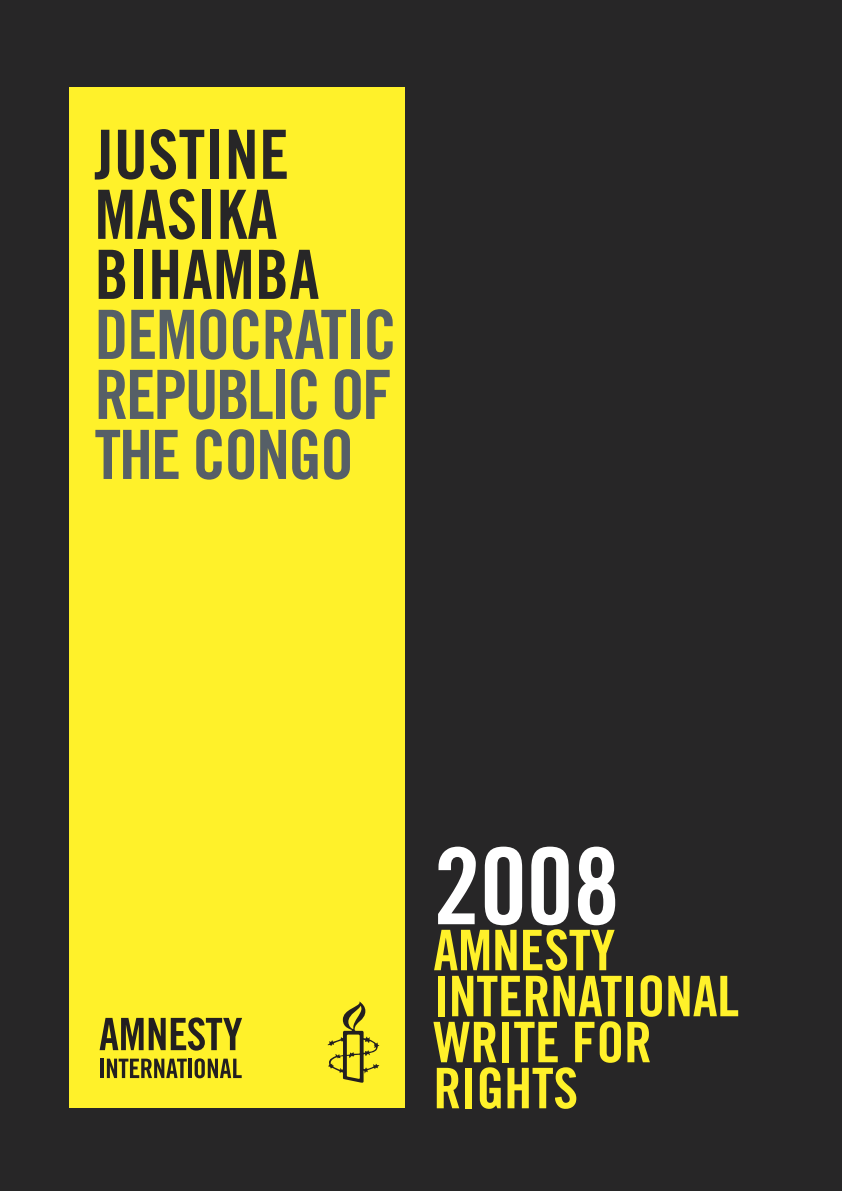
<style>
.page{position:relative;width:842px;height:1191px;background:#272627}
.page>*{position:absolute;margin:0;border:0;box-sizing:border-box;transform-origin:0 0}
.t1{font:106px "Amnesty Trade Gothic Bd Cn 20 OTF";color:#fff}
.t2{font:68px/60px "Amnesty Trade Gothic Bd Cn 20 OTF";letter-spacing:-.03em;color:#565f67;text-align:justify}
.t3{font:68px/60px "Amnesty Trade Gothic Bd Cn 20 OTF";letter-spacing:.005em;color:#272627}
.t4{font:56px/46px "Amnesty Trade Gothic Bd Cn 20 OTF";letter-spacing:-.005em;color:#fff12a}
</style>
<div class="page">
<div style="left:69px;top:87px;width:336px;height:1021px;background:#fff12a"></div>
<svg style="left:328px;top:1001px;width:51px;height:81px"></svg>
<hr style="left:100px;top:1058px;width:4px;height:20px;background:#231f20">
<svg style="left:107px;top:1058px;width:80px;height:20px"></svg>
<hr style="left:188px;top:1058px;width:4px;height:20px;background:#231f20">
<svg style="left:195px;top:1058px;width:47px;height:20px"></svg>
<svg style="left:100px;top:1017px;width:142px;height:33px"></svg>
<p class="t3" style="left:95px;top:124px;width:226px">JUSTINE<br>MASIKA<br>BIHAMBA</p>
<p class="t2" style="left:95px;top:304px;width:304px">DEMOCRATIC REPUBLIC OF THE CONGO</p>
<h1 class="t1" style="left:433px;top:822px;width:188px">2008</h1>
<p class="t4" style="left:433px;top:927px;width:307px">AMNESTY<br>INTERNATIONAL<br>WRITE FOR<br>RIGHTS</p>
</div>
